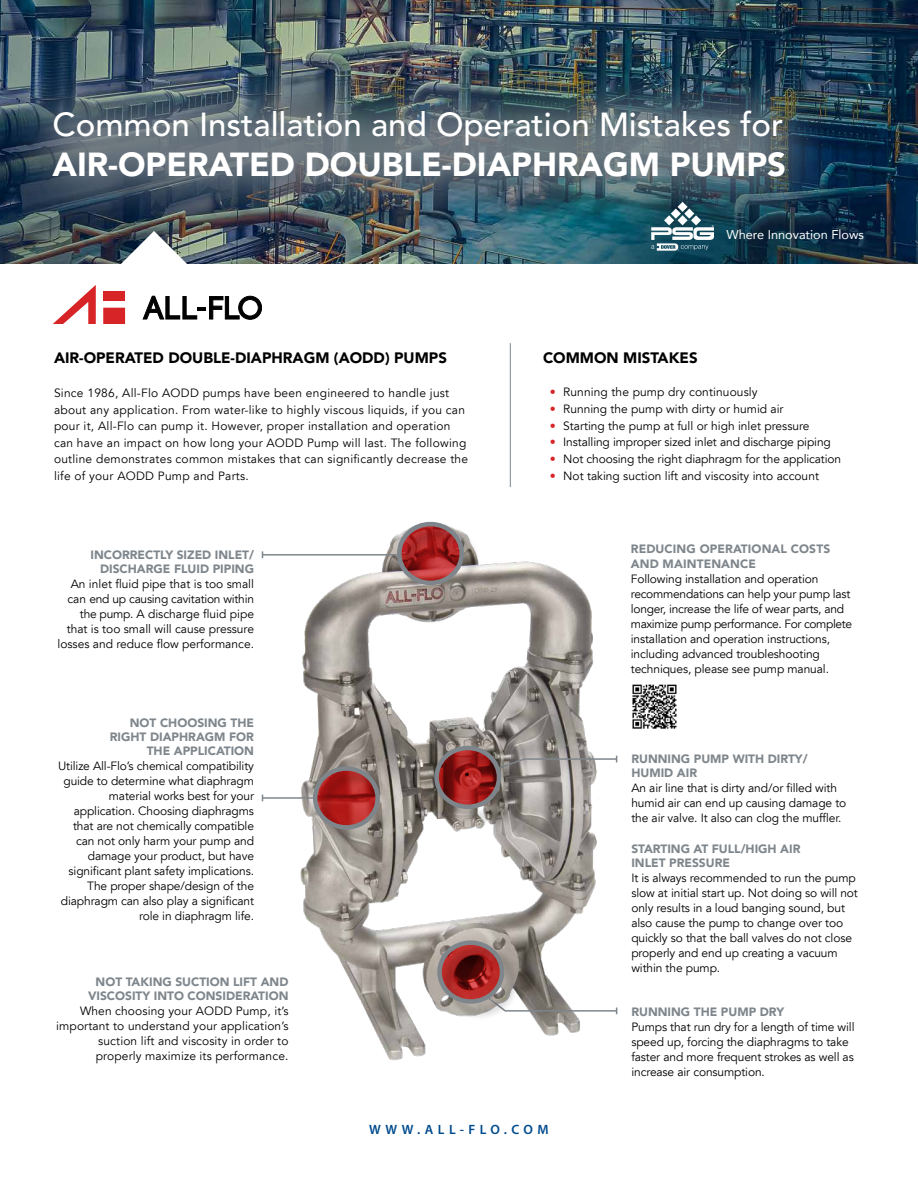
<style>
.page{position:relative;width:918px;height:1188px;background:#fff}
.page>*{position:absolute;margin:0;border:0;box-sizing:border-box;transform-origin:0 0}
.t1{font:500 33px "Avenir";color:#fff}
.t2{font:900 33px "Avenir";color:#fff}
.t3{font:900 15px "Avenir";color:#000}
.t4{font:600 13.5px "Myriad Pro";letter-spacing:.33em;color:#004b8d}
.t5{font:12.75px "Avenir";color:#fff}
.t6{font:12px/15px "Avenir LT";letter-spacing:-.01em;color:#000}
.t7{font:12px/16.5px "Avenir LT";letter-spacing:.02em;color:#000}
.t8{font:900 12px/14.4px "Avenir";color:#7e868c;text-align:right}
.t9{font:12px/15px "Avenir LT";letter-spacing:.01em;color:#000;text-align:right}
.s1{color:#d72427}
</style>
<div class="page">
<img style="left:0;top:0;width:918px;height:263px">
<img style="left:5px;top:62px;width:829px;height:165px">
<hr style="left:510px;top:343px;width:1px;height:144px;background:#7e868c">
<img style="left:262px;top:521px;width:356px;height:540px">
<hr style="left:262px;top:797px;width:53px;height:2px;background:#7e868c">
<svg style="left:521px;top:995px;width:97px;height:19px"></svg>
<svg style="left:518px;top:756px;width:100px;height:14px"></svg>
<img style="left:632px;top:684px;width:45px;height:45px">
<hr style="left:263px;top:554px;width:135px;height:2px;background:#7e868c">
<svg style="left:651px;top:202px;width:63px;height:49px"></svg>
<img style="left:53px;top:231px;width:209px;height:93px">
<div style="left:315px;top:769px;width:82px;height:78px;background:#000;opacity:.25"></div>
<div style="left:313px;top:766px;width:67px;height:64px;border:4px solid #7e868c;border-radius:50%"></div>
<div style="left:440px;top:943px;width:81px;height:78px;background:#000;opacity:.25"></div>
<div style="left:437px;top:940px;width:67px;height:64px;border:4px solid #7e868c;border-radius:50%"></div>
<div style="left:437px;top:748px;width:81px;height:78px;background:#000;opacity:.25"></div>
<div style="left:434px;top:746px;width:67px;height:63px;border:4px solid #7e868c;border-radius:50%"></div>
<div style="left:399px;top:524px;width:82px;height:78px;background:#000;opacity:.25"></div>
<div style="left:397px;top:522px;width:67px;height:63px;border:4px solid #7e868c;border-radius:50%"></div>
<h1 class="t1" style="left:52px;top:106px;width:732px">Common Installation and Operation Mistakes for</h1>
<h1 class="t2" style="left:52px;top:144px;width:735px">AIR-OPERATED DOUBLE-DIAPHRAGM PUMPS</h1>
<p class="t3" style="left:54px;top:349px;width:394px">AIR-OPERATED DOUBLE-DIAPHRAGM (AODD) PUMPS</p>
<p class="t7" style="left:54px;top:385px;width:416px">Since 1986, All-Flo AODD pumps have been engineered to handle just about any application. From water-like to highly viscous liquids, if you can pour it, All-Flo can pump it. However, proper installation and operation can have an impact on how long your AODD Pump will last. The following outline demonstrates common mistakes that can significantly decrease the life of your AODD Pump and Parts.</p>
<p class="t8" style="left:90px;top:548px;width:165px">INCORRECTLY SIZED INLET/<br>DISCHARGE FLUID PIPING</p>
<p class="t6" style="left:58px;top:577px;width:198px;text-align:right">An inlet fluid pipe that is too small can end up causing cavitation within the pump. A discharge fluid pipe that is too small will cause pressure losses and reduce flow performance.</p>
<p class="t8" style="left:110px;top:715px;width:146px">NOT CHOOSING THE<br>RIGHT DIAPHRAGM FOR<br>THE APPLICATION</p>
<p class="t6" style="left:58px;top:759px;width:197px;text-align:right">Utilize All-Flo’s chemical compatibility guide to determine what diaphragm material works best for your application. Choosing diaphragms that are not chemically compatible can not only harm your pump and damage your product, but have significant plant safety implications.<br>The proper shape/design of the diaphragm can also play a significant role in diaphragm life.</p>
<p class="t8" style="left:88px;top:975px;width:202px">NOT TAKING SUCTION LIFT AND<br>VISCOSITY INTO CONSIDERATION</p>
<p class="t9" style="left:56px;top:1004px;width:234px">When choosing your AODD Pump, it’s important to understand your application’s suction lift and viscosity in order to properly maximize its performance.</p>
<p class="t5" style="left:726px;top:224px;width:139px">Where Innovation Flows</p>
<p class="t3" style="left:543px;top:349px;width:156px">COMMON MISTAKES</p>
<p class="t9" style="left:550px;top:385px;width:210px"><span class="s1">•</span> Running the pump dry continuously</p>
<p class="t6" style="left:550px;top:402px;width:235px"><span class="s1">•</span> Running the pump with dirty or humid air</p>
<p class="t6" style="left:550px;top:418px;width:261px"><span class="s1">•</span> Starting the pump at full or high inlet pressure</p>
<p class="t6" style="left:550px;top:435px;width:283px"><span class="s1">•</span> Installing improper sized inlet and discharge piping</p>
<p class="t6" style="left:550px;top:452px;width:293px"><span class="s1">•</span> Not choosing the right diaphragm for the application</p>
<p class="t6" style="left:550px;top:469px;width:271px"><span class="s1">•</span> Not taking suction lift and viscosity into account</p>
<p class="t8" style="left:631px;top:542px;width:201px;text-align:left">REDUCING OPERATIONAL COSTS<br>AND MAINTENANCE</p>
<p class="t6" style="left:631px;top:572px;width:223px">Following installation and operation recommendations can help your pump last longer, increase the life of wear parts, and maximize pump performance. For complete installation and operation instructions, including advanced troubleshooting techniques, please see pump manual.</p>
<p class="t8" style="left:631px;top:752px;width:178px;text-align:left">RUNNING PUMP WITH DIRTY/<br>HUMID AIR</p>
<p class="t6" style="left:631px;top:781px;width:216px">An air line that is dirty and/or filled with humid air can end up causing damage to the air valve. It also can clog the muffler.</p>
<p class="t8" style="left:631px;top:841px;width:171px;text-align:left">STARTING AT FULL/HIGH AIR<br>INLET PRESSURE</p>
<p class="t6" style="left:631px;top:871px;width:228px">It is always recommended to run the pump slow at initial start up. Not doing so will not only results in a loud banging sound, but also cause the pump to change over too quickly so that the ball valves do not close properly and end up creating a vacuum within the pump.</p>
<p class="t8" style="left:631px;top:1004px;width:154px">RUNNING THE PUMP DRY</p>
<p class="t6" style="left:631px;top:1019px;width:225px">Pumps that run dry for a length of time will speed up, forcing the diaphragms to take faster and more frequent strokes as well as increase air consumption.</p>
<p class="t4" style="left:369px;top:1122px;width:181px">WWW.ALL-FLO.COM</p>
</div>
